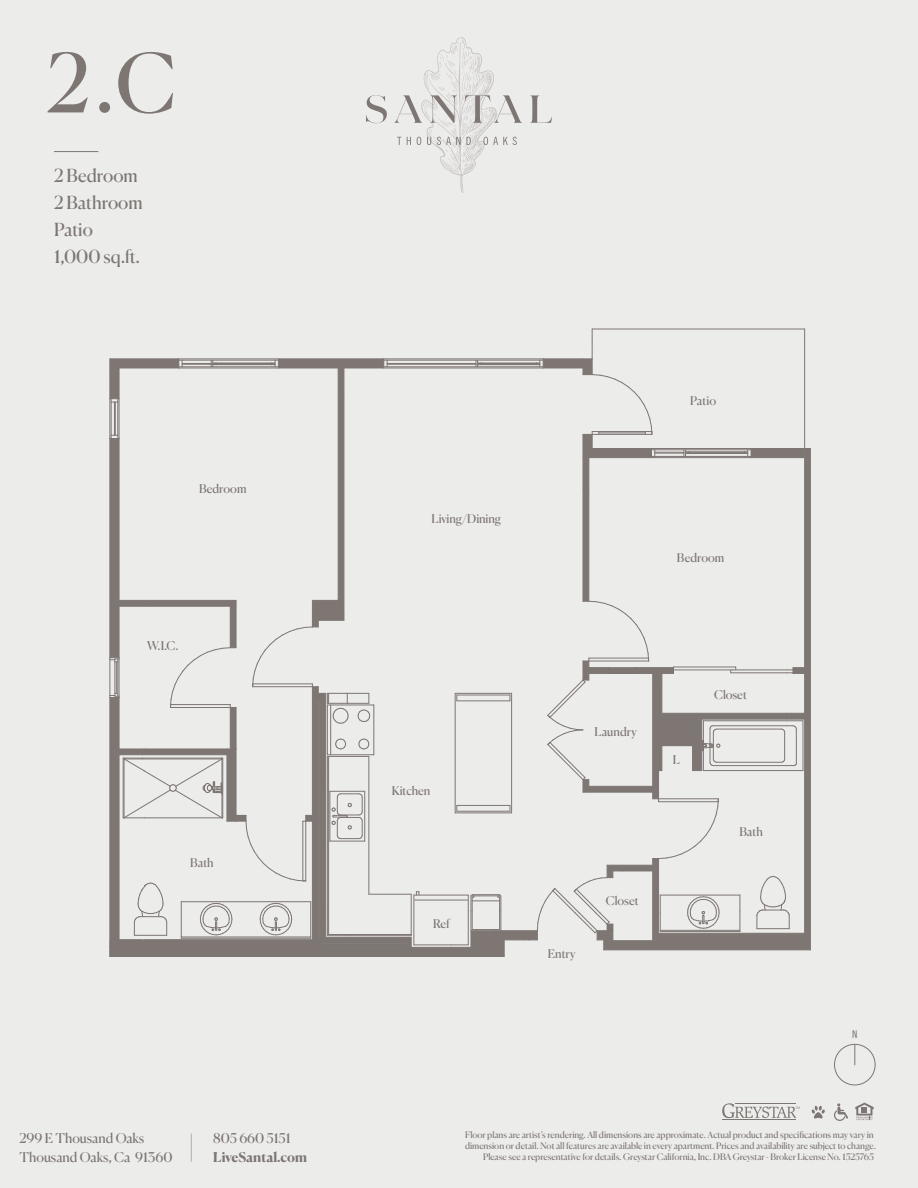
<style>
.page{position:relative;width:918px;height:1188px;background:#ececeb}
.page>*{position:absolute;margin:0;border:0;box-sizing:border-box;transform-origin:0 0}
.t1{font:81px "Canela";color:#7d7673}
.t2{font:18px/27px "Canela";color:#7d7673}
.t3{font:13.5px/18.6px "Canela";color:#7d7673}
.t4{font:700 13.5px "Canela";color:#7d7673}
.t5{font:12px "Canela";color:#7d7673}
.t6{font:10.5px "Trade Gothic LT Std Cn 18";color:#7d7673}
.t7{font:9px/10.8px "Canela";letter-spacing:-.005em;color:#7d7673;text-align:right}
</style>
<div class="page">
<svg style="left:191px;top:1134px;width:1px;height:28px"></svg>
<div style="left:834px;top:1044px;width:42px;height:41px;border:1px solid #7d7673;border-radius:50%"></div>
<svg style="left:854px;top:1044px;width:1px;height:21px"></svg>
<svg style="left:855px;top:1103px;width:19px;height:17px"></svg>
<svg style="left:834px;top:1103px;width:14px;height:18px"></svg>
<svg style="left:366px;top:37px;width:186px;height:156px"></svg>
<svg style="left:811px;top:1106px;width:14px;height:13px"></svg>
<hr style="left:723px;top:1119px;width:73px;height:1px;background:#7d7673">
<svg style="left:722px;top:1103px;width:78px;height:15px"></svg>
<hr style="left:54px;top:151px;width:44px;height:1px;background:#7d7673">
<svg style="left:110px;top:329px;width:701px;height:628px"></svg>
<hr style="left:115px;top:662px;width:1px;height:31px;background:#7d7673">
<hr style="left:118px;top:662px;width:1px;height:31px;background:#7d7673">
<hr style="left:116px;top:662px;width:1px;height:31px;background:#7d7673">
<div style="left:656px;top:935px;width:152px;height:11px;background:#7d7673"></div>
<div style="left:474px;top:934px;width:27px;height:18px;background:#7d7673"></div>
<div style="left:659px;top:716px;width:39px;height:26px;background:#7d7673"></div>
<div style="left:608px;top:668px;width:29px;height:5px;background:#7d7673"></div>
<div style="left:110px;top:940px;width:212px;height:16px;background:#7d7673"></div>
<div style="left:110px;top:940px;width:212px;height:17px;border:1px solid #7d7673"></div>
<div style="left:315px;top:603px;width:26px;height:16px;background:#7d7673"></div>
<div style="left:315px;top:602px;width:26px;height:17px;border:1px solid #7d7673"></div>
<h1 class="t1" style="left:47px;top:20px;width:131px">2.C</h1>
<h2 class="t2" style="left:54px;top:161px;width:90px">2 Bedroom<br>2 Bathroom<br>Patio<br>1,000 sq.ft.</h2>
<h3 class="t5" style="left:199px;top:479px;width:49px">Bedroom</h3>
<h3 class="t5" style="left:147px;top:636px;width:33px">W.I.C.</h3>
<h3 class="t5" style="left:190px;top:853px;width:25px">Bath</h3>
<h3 class="t3" style="left:19px;top:1128px;width:155px">299 E Thousand Oaks<br>Thousand Oaks, Ca 91360</h3>
<h3 class="t3" style="left:213px;top:1128px;width:79px">805 660 5151</h3>
<h3 class="t4" style="left:213px;top:1147px;width:95px">LiveSantal.com</h3>
<h3 class="t5" style="left:432px;top:509px;width:71px">Living/Dining</h3>
<h3 class="t5" style="left:690px;top:391px;width:27px">Patio</h3>
<h3 class="t5" style="left:677px;top:548px;width:49px">Bedroom</h3>
<h3 class="t5" style="left:392px;top:782px;width:40px">Kitchen</h3>
<h3 class="t5" style="left:433px;top:914px;width:18px">Ref</h3>
<h3 class="t5" style="left:594px;top:722px;width:44px">Laundry</h3>
<h3 class="t5" style="left:548px;top:945px;width:29px">Entry</h3>
<h3 class="t5" style="left:606px;top:891px;width:34px">Closet</h3>
<h3 class="t5" style="left:673px;top:750px;width:9px">L</h3>
<h3 class="t5" style="left:714px;top:685px;width:34px">Closet</h3>
<h3 class="t5" style="left:739px;top:822px;width:25px">Bath</h3>
<p class="t6" style="left:852px;top:1028px;width:7px">N</p>
<p class="t7" style="left:465px;top:1129px;width:413px">Floor plans are artist’s rendering. All dimensions are approximate. Actual product and specifications may vary in dimension or detail. Not all features are available in every apartment. Prices and availability are subject to change.<br>Please see a representative for details. Greystar California, Inc. DBA Greystar - Broker License No. 1525765</p>
</div>
